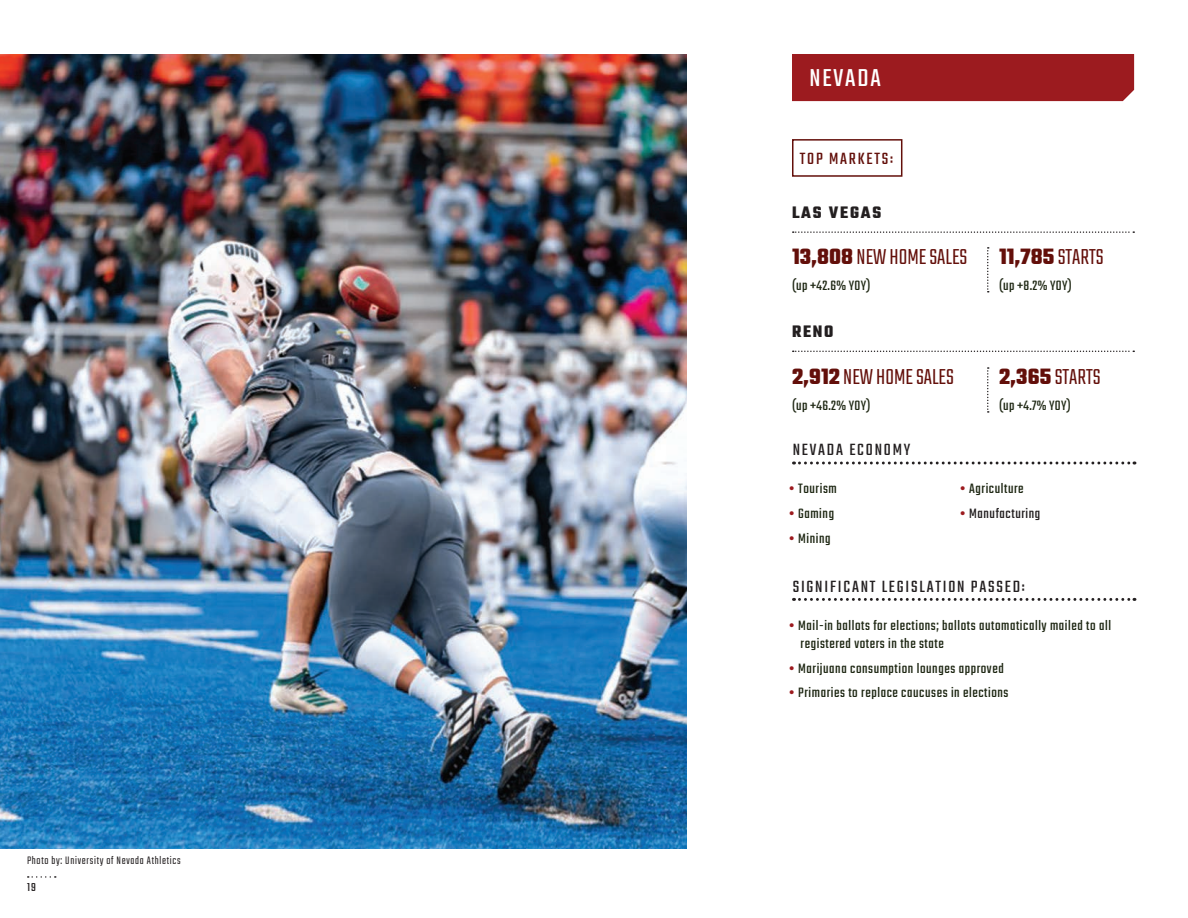
<style>
.page{position:relative;width:1188px;height:918px;background:#fff}
.page>*{position:absolute;margin:0;border:0;box-sizing:border-box;transform-origin:0 0}
.t1{font:27px "Teko";letter-spacing:.07em;color:#fff}
.t2{font:300 24px "Teko";color:#630f0a}
.t3{font:700 24px "Teko";color:#630f0a}
.t4{font:18px "Teko";letter-spacing:.1em;color:#231f20}
.t5{font:700 18px "Teko";letter-spacing:.1em;color:#231f20}
.t6{font:18px "Teko";letter-spacing:.1em;color:#630f0a}
.t7{font:15px/18px "Teko";letter-spacing:.04em;color:#1e2713}
.t8{font:15px "Teko";letter-spacing:.04em;color:#231f20}
.t9{font:12.75px "Teko";color:#231f20}
.t10{font:300 12px "Teko";letter-spacing:.06em;color:#231f20}
.s1{font-weight:700}
.s2{font-weight:300}
.s3{color:#9c1b1f}
</style>
<div class="page">
<svg style="left:28px;top:876px;width:28px;height:2px"></svg>
<div style="left:792px;top:54px;width:342px;height:47px;background:#9c1b1f"></div>
<svg style="left:794px;top:462px;width:341px;height:3px"></svg>
<svg style="left:794px;top:598px;width:341px;height:3px"></svg>
<div style="left:792px;top:139px;width:110px;height:38px;border:2px solid #630f0a"></div>
<img style="left:0;top:54px;width:686px;height:795px">
<svg style="left:793px;top:351px;width:341px;height:1px"></svg>
<svg style="left:793px;top:231px;width:341px;height:2px"></svg>
<svg style="left:987px;top:247px;width:2px;height:45px"></svg>
<svg style="left:987px;top:367px;width:2px;height:46px"></svg>
<p class="t10" style="left:27px;top:855px;width:155px">Photo by: University of Nevada Athletics</p>
<p class="t9" style="left:27px;top:881px;width:11px">19</p>
<h1 class="t1" style="left:809px;top:65px;width:73px">NEVADA</h1>
<p class="t6" style="left:800px;top:149px;width:95px">TOP MARKETS:</p>
<p class="t5" style="left:792px;top:206px;width:91px">LAS VEGAS</p>
<h2 class="t2" style="left:792px;top:245px;width:177px"><span class="s1">13,808</span> NEW HOME SALES</h2>
<p class="t7" style="left:792px;top:276px;width:80px">(up +42.6% YOY)</p>
<p class="t5" style="left:792px;top:325px;width:43px">RENO</p>
<h2 class="t2" style="left:792px;top:365px;width:164px"><span class="s1">2,912</span> NEW HOME SALES</h2>
<p class="t7" style="left:792px;top:396px;width:80px">(up +46.2% YOY)</p>
<p class="t4" style="left:793px;top:441px;width:119px">NEVADA ECONOMY</p>
<h2 class="t3" style="left:999px;top:247px;width:106px">11,785 <span class="s2">STARTS</span></h2>
<p class="t7" style="left:999px;top:276px;width:74px">(up +8.2% YOY)</p>
<h2 class="t2" style="left:999px;top:365px;width:103px"><span class="s1">2,365</span> STARTS</h2>
<p class="t7" style="left:999px;top:396px;width:73px">(up +4.7% YOY)</p>
<p class="t7" style="left:789px;top:480px;width:49px"><span class="s3">•</span> Tourism</p>
<p class="t7" style="left:789px;top:504px;width:47px"><span class="s3">•</span> Gaming</p>
<p class="t7" style="left:789px;top:529px;width:43px"><span class="s3">•</span> Mining</p>
<p class="t7" style="left:960px;top:480px;width:65px"><span class="s3">•</span> Agriculture</p>
<p class="t8" style="left:960px;top:506px;width:82px"><span class="s3">•</span> Manufacturing</p>
<p class="t4" style="left:793px;top:577px;width:234px">SIGNIFICANT LEGISLATION PASSED:</p>
<p class="t7" style="left:801px;top:616px;width:312px;text-indent:-12px"><span class="s3">•</span> Mail-in ballots for elections; ballots automatically mailed to all registered voters in the state</p>
<p class="t7" style="left:789px;top:659px;width:216px"><span class="s3">•</span> Marijuana consumption lounges approved</p>
<p class="t7" style="left:789px;top:684px;width:221px"><span class="s3">•</span> Primaries to replace caucuses in elections</p>
</div>
